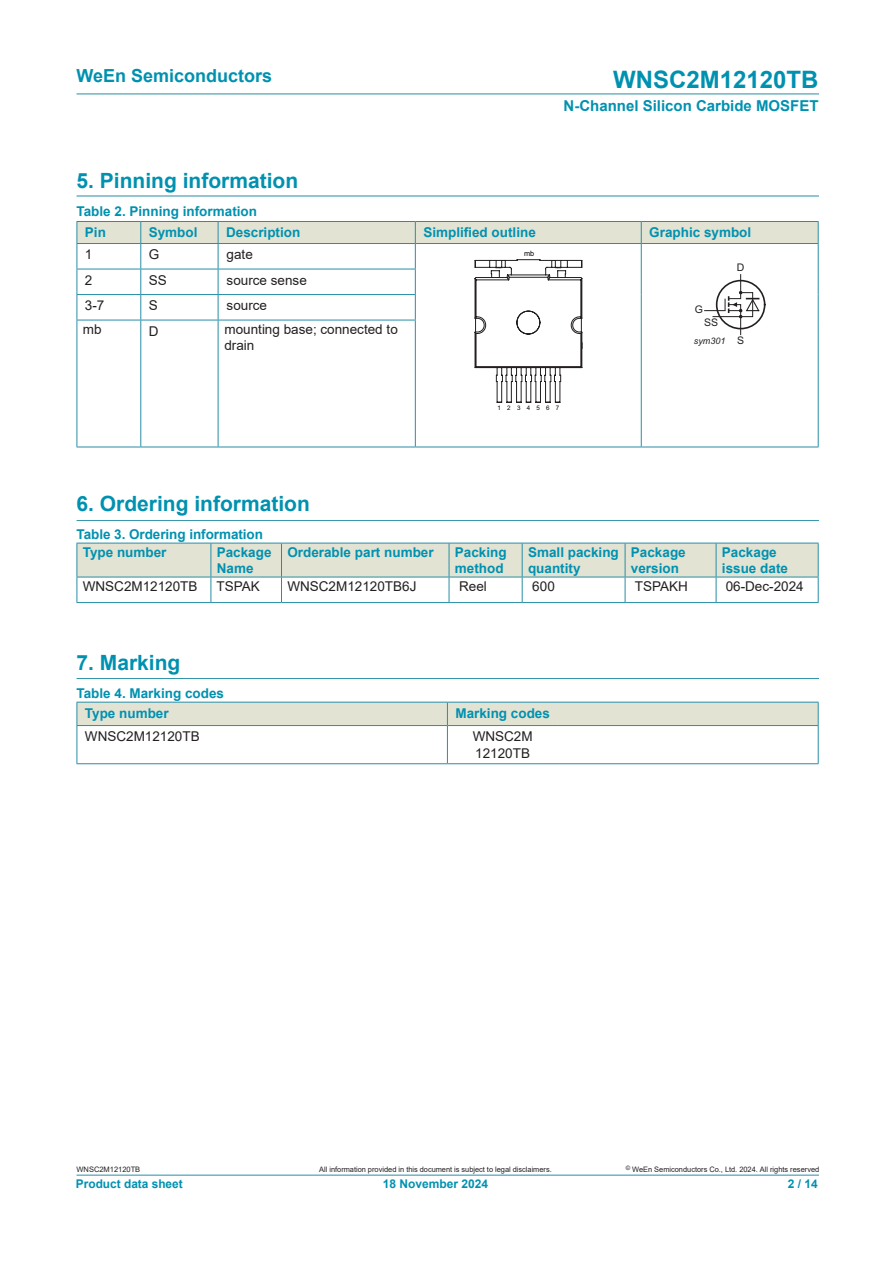
<style>
.page{position:relative;width:893px;height:1263px;background:#fff}
.page>*{position:absolute;margin:0;border:0;box-sizing:border-box;transform-origin:0 0}
.t1{font:700 24px "Arial";color:#0091b0}
.DS1{font:700 21px "Arial";color:#0091b0}
.t2{font:700 18px "Arial";color:#0091b0}
.t3{font:700 15px "Arial";color:#0091b0}
.t4{font:700 13.5px "Arial";color:#0091b0}
.t5{font:13.5px "Arial";color:#231f20}
.t6{font:700 12px "Arial";color:#0091b0}
.t7{font:10.5px "Arial";color:#231f20}
.t8{font:italic 9px "Arial";color:#231f20}
.t9{font:7.5px "Arial";letter-spacing:-.005em;color:#231f20}
.t10{font:7.35px "Arial";color:#060303}
.t11{font:6.15px "Arial";letter-spacing:1.015em;color:#060303}
</style>
<div class="page">
<hr style="left:77px;top:94px;width:742px;height:1px;background:#288ea6">
<hr style="left:77px;top:1175px;width:742px;height:1px;background:#288ea6">
<hr style="left:77px;top:196px;width:742px;height:1px;background:#288ea6">
<hr style="left:77px;top:520px;width:742px;height:1px;background:#288ea6">
<svg style="left:77px;top:543px;width:742px;height:59px"></svg>
<hr style="left:77px;top:602px;width:134px;height:1px;background:#288ea6">
<hr style="left:211px;top:602px;width:70px;height:1px;background:#288ea6">
<hr style="left:281px;top:602px;width:168px;height:1px;background:#288ea6">
<hr style="left:449px;top:602px;width:73px;height:1px;background:#288ea6">
<hr style="left:522px;top:602px;width:103px;height:1px;background:#288ea6">
<hr style="left:625px;top:602px;width:91px;height:1px;background:#288ea6">
<hr style="left:716px;top:602px;width:103px;height:1px;background:#288ea6">
<hr style="left:77px;top:678px;width:742px;height:1px;background:#288ea6">
<svg style="left:77px;top:702px;width:742px;height:62px"></svg>
<hr style="left:558px;top:725px;width:261px;height:1px;background:#288ea6">
<hr style="left:818px;top:726px;width:1px;height:37px;background:#288ea6">
<hr style="left:558px;top:763px;width:261px;height:1px;background:#288ea6">
<hr style="left:641px;top:320px;width:1px;height:127px;background:#288ea6">
<hr style="left:818px;top:320px;width:1px;height:127px;background:#288ea6">
<hr style="left:140px;top:320px;width:1px;height:127px;background:#288ea6">
<hr style="left:218px;top:320px;width:1px;height:127px;background:#288ea6">
<hr style="left:77px;top:320px;width:1px;height:127px;background:#288ea6">
<hr style="left:415px;top:320px;width:1px;height:127px;background:#288ea6">
<hr style="left:77px;top:447px;width:64px;height:1px;background:#288ea6">
<hr style="left:141px;top:447px;width:77px;height:1px;background:#288ea6">
<hr style="left:218px;top:447px;width:197px;height:1px;background:#288ea6">
<hr style="left:415px;top:447px;width:226px;height:1px;background:#288ea6">
<hr style="left:641px;top:447px;width:178px;height:1px;background:#288ea6">
<svg style="left:77px;top:221px;width:742px;height:182px"></svg>
<h3 class="t2" style="left:77px;top:63px;width:197px">WeEn Semiconductors</h3>
<h1 class="t1" style="left:613px;top:62px;width:207px">WNSC2M12120TB</h1>
<p class="t3" style="left:563px;top:95px;width:257px">N-Channel Silicon Carbide MOSFET</p>
<p class="DS1" style="left:77px;top:166px;width:223px">5. Pinning information</p>
<p class="t4" style="left:77px;top:202px;width:182px">Table 2. Pinning information</p>
<p class="t4" style="left:85px;top:223px;width:23px">Pin</p>
<p class="t4" style="left:149px;top:223px;width:50px">Symbol</p>
<p class="t4" style="left:226px;top:223px;width:76px">Description</p>
<p class="t4" style="left:423px;top:223px;width:114px">Simplified outline</p>
<p class="t4" style="left:649px;top:223px;width:104px">Graphic symbol</p>
<p class="t5" style="left:85px;top:245px;width:9px">1</p>
<p class="t5" style="left:149px;top:245px;width:12px">G</p>
<p class="t5" style="left:227px;top:245px;width:28px">gate</p>
<p class="t10" style="left:524px;top:249px;width:12px">mb</p>
<p class="t7" style="left:737px;top:260px;width:9px">D</p>
<p class="t5" style="left:85px;top:271px;width:9px">2</p>
<p class="t5" style="left:149px;top:271px;width:20px">SS</p>
<p class="t5" style="left:227px;top:271px;width:82px">source sense</p>
<p class="t5" style="left:85px;top:296px;width:21px">3-7</p>
<p class="t5" style="left:149px;top:296px;width:11px">S</p>
<p class="t5" style="left:227px;top:296px;width:42px">source</p>
<p class="t5" style="left:83px;top:320px;width:20px">mb</p>
<p class="t5" style="left:149px;top:322px;width:11px">D</p>
<p class="t5" style="left:224px;top:320px;width:175px">mounting base; connected to</p>
<p class="t5" style="left:224px;top:336px;width:32px">drain</p>
<p class="t11" style="left:497px;top:404px;width:63px">1234567</p>
<p class="t7" style="left:695px;top:302px;width:10px">G</p>
<p class="t8" style="left:694px;top:335px;width:33px">sym301</p>
<p class="t7" style="left:704px;top:315px;width:16px">SS</p>
<p class="t7" style="left:737px;top:333px;width:9px">S</p>
<p class="DS1" style="left:77px;top:489px;width:235px">6. Ordering information</p>
<p class="t4" style="left:77px;top:524px;width:188px">Table 3. Ordering information</p>
<p class="t4" style="left:83px;top:542px;width:85px">Type number</p>
<p class="t4" style="left:217px;top:542px;width:56px">Package</p>
<p class="t4" style="left:217px;top:559px;width:38px">Name</p>
<p class="t4" style="left:287px;top:542px;width:148px">Orderable part number</p>
<p class="t4" style="left:455px;top:542px;width:53px">Packing</p>
<p class="t4" style="left:455px;top:559px;width:50px">method</p>
<p class="t4" style="left:528px;top:542px;width:92px">Small packing</p>
<p class="t4" style="left:528px;top:559px;width:54px">quantity</p>
<p class="t4" style="left:631px;top:542px;width:56px">Package</p>
<p class="t4" style="left:631px;top:559px;width:50px">version</p>
<p class="t4" style="left:722px;top:542px;width:56px">Package</p>
<p class="t4" style="left:722px;top:559px;width:68px">issue date</p>
<p class="t5" style="left:83px;top:577px;width:116px">WNSC2M12120TB</p>
<p class="t5" style="left:217px;top:577px;width:45px">TSPAK</p>
<p class="t5" style="left:287px;top:577px;width:131px">WNSC2M12120TB6J</p>
<p class="t5" style="left:459px;top:577px;width:29px">Reel</p>
<p class="t5" style="left:532px;top:577px;width:24px">600</p>
<p class="t5" style="left:635px;top:577px;width:55px">TSPAKH</p>
<p class="t5" style="left:726px;top:577px;width:80px">06-Dec-2024</p>
<p class="DS1" style="left:77px;top:647px;width:105px">7. Marking</p>
<p class="t4" style="left:77px;top:683px;width:149px">Table 4. Marking codes</p>
<p class="t4" style="left:85px;top:704px;width:85px">Type number</p>
<p class="t4" style="left:455px;top:704px;width:96px">Marking codes</p>
<p class="t5" style="left:85px;top:727px;width:116px">WNSC2M12120TB</p>
<p class="t5" style="left:473px;top:727px;width:61px">WNSC2M</p>
<p class="t5" style="left:475px;top:743px;width:56px">12120TB</p>
<p class="t9" style="left:77px;top:1164px;width:65px">WNSC2M12120TB</p>
<p class="t6" style="left:76px;top:1175px;width:108px">Product data sheet</p>
<p class="t9" style="left:319px;top:1164px;width:234px">All information provided in this document is subject to legal disclaimers.</p>
<p class="t9" style="left:626px;top:1164px;width:195px"><sup>©</sup> WeEn Semiconductors Co., Ltd. 2024. All rights reserved</p>
<p class="t6" style="left:383px;top:1175px;width:107px">18 November 2024</p>
<p class="t6" style="left:788px;top:1175px;width:32px">2 / 14</p>
</div>
